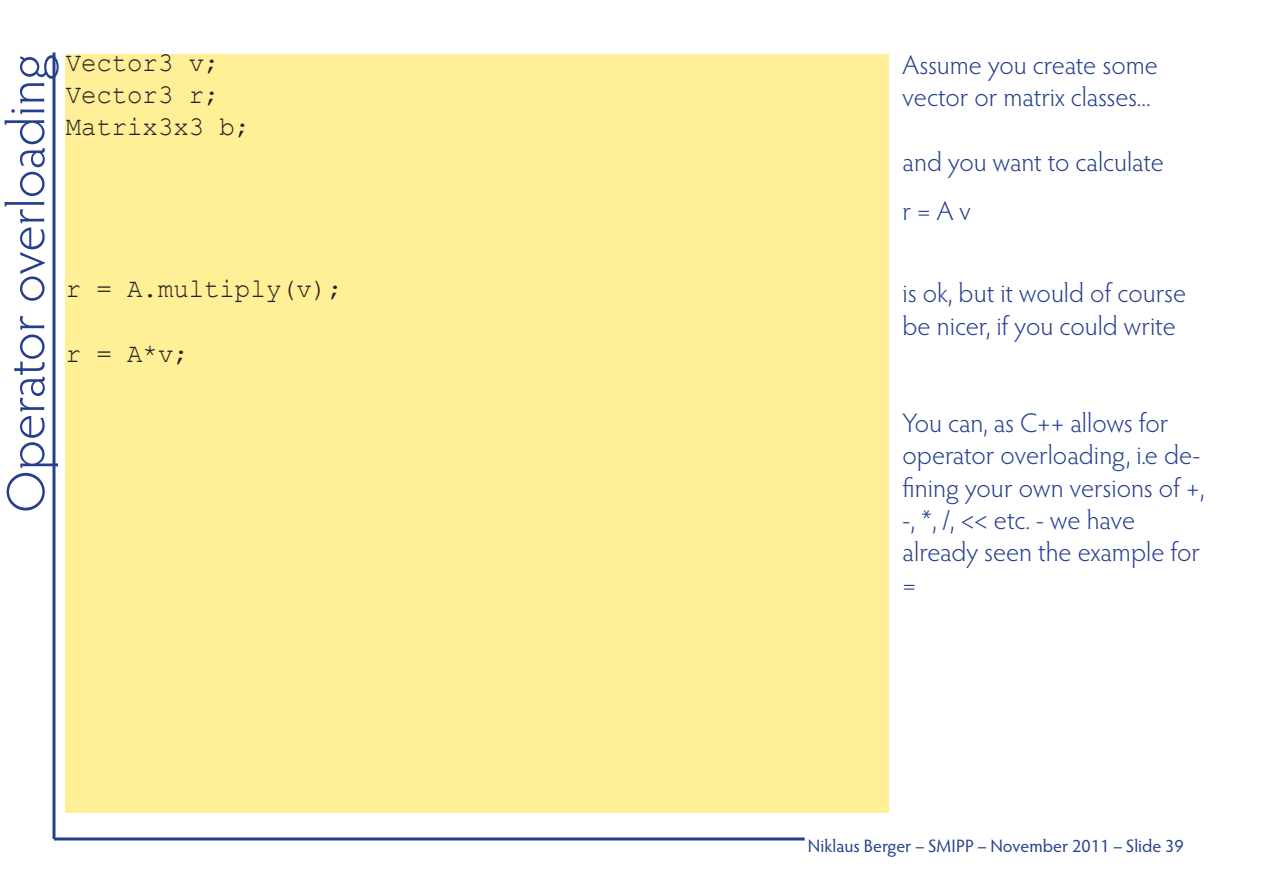
<style>
.page{position:relative;width:1263px;height:893px;background:#fff}
.page>*{position:absolute;margin:0;border:0;box-sizing:border-box;transform-origin:0 0}
.t1{font:300 54px "Hypatia Sans Pro";color:#253f8e}
.t2{font:300 27px/32.4px "Hypatia Sans Pro";color:#253f8e}
.t3{font:27px/32.4px "Courier New";color:#231f20;scale:.95 1}
.t4{font:18px "Hypatia Sans Pro";color:#253f8e}
</style>
<div class="page">
<hr style="left:54px;top:837px;width:751px;height:3px;background:#253f8e">
<hr style="left:53px;top:53px;width:3px;height:786px;background:#253f8e">
<div style="left:66px;top:54px;width:823px;height:758px;background:#fff097"></div>
<p class="t3" style="left:66px;top:45px;width:196px">Vector3 v;<br>Vector3 r;<br>Matrix3x3 b;</p>
<h1 class="t1" style="left:-9px;top:513px;width:460px;rotate:-90deg">Operator overloading</h1>
<p class="t3" style="left:66px;top:272px;width:293px">r = A.multiply(v);</p>
<p class="t3" style="left:66px;top:337px;width:131px">r = A*v;</p>
<p class="t2" style="left:902px;top:48px;width:257px">Assume you create some vector or matrix classes...</p>
<p class="t2" style="left:902px;top:137px;width:263px;line-height:49.3px">and you want to calculate r = A v</p>
<p class="t2" style="left:902px;top:276px;width:285px">is ok, but it would of course be nicer, if you could write</p>
<p class="t2" style="left:902px;top:406px;width:303px">You can, as C++ allows for operator overloading, i.e de&shy;fining your own versions of +, -, *, /, &lt;&lt; etc. - we have already seen the example for =</p>
<p class="t4" style="left:808px;top:834px;width:377px">Niklaus Berger – SMIPP – November 2011 – Slide 39</p>
</div>
